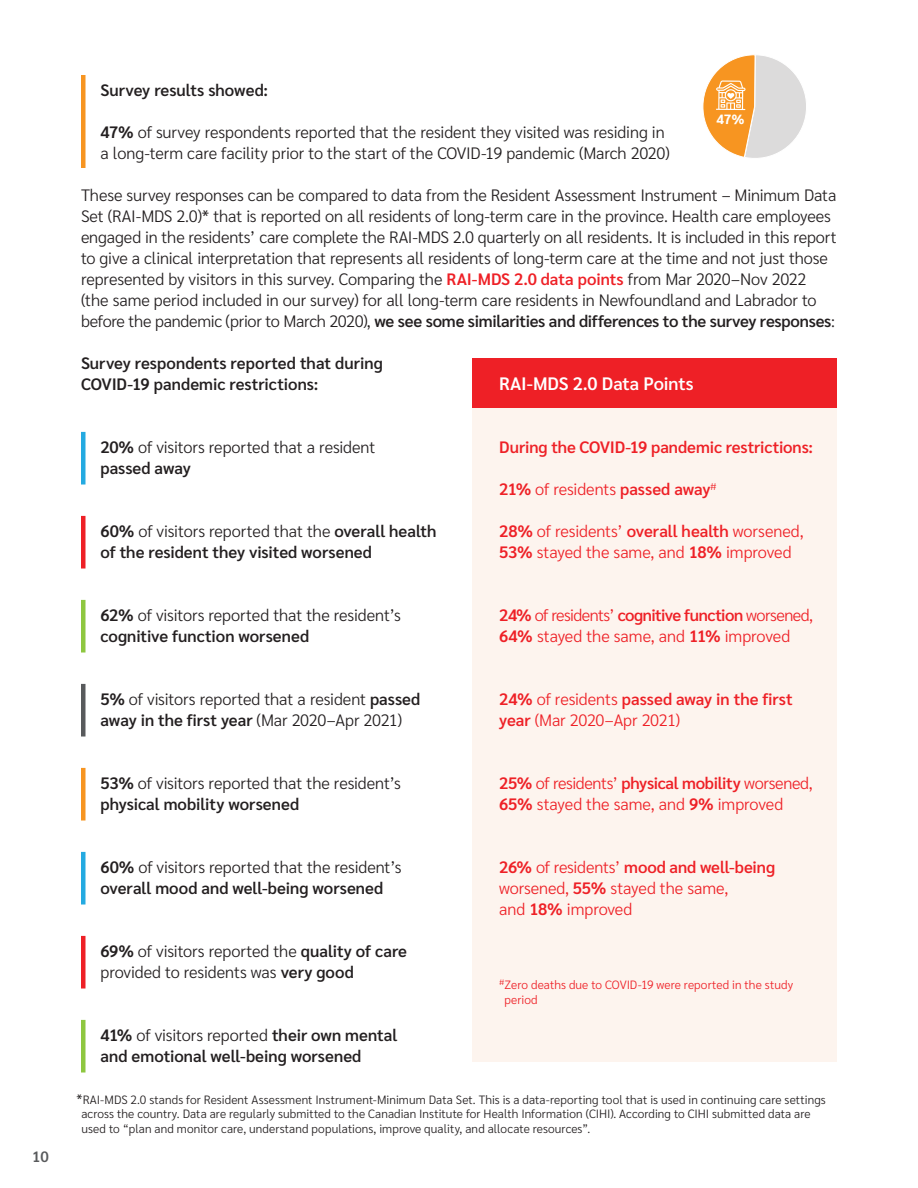
<style>
.page{position:relative;width:918px;height:1188px;background:#fff}
.page>*{position:absolute;margin:0;border:0;box-sizing:border-box;transform-origin:0 0}
.Body_Copy{font:600 18px "Sarabun";letter-spacing:-.005em;color:#fff}
.Body_Copy-2{font:300 16.5px/21px "Sarabun";letter-spacing:-.01em;color:#231f20}
.Body_Copy-3{font:300 16.5px/21px "Sarabun";letter-spacing:-.01em;color:#ee2026}
.Body_Copy-4{font:600 16.5px/21px "Sarabun";color:#231f20}
.Body_Copy-5{font:600 16.5px "Sarabun";letter-spacing:-.01em;color:#ee2026}
.t1{font:600 15px "Sarabun";color:#585a5c}
.Body_Copy-6{font:300 12px/14.4px "Sarabun";letter-spacing:.005em;color:#231f20}
.Body_Copy-7{font:300 12px/14.4px "Sarabun";letter-spacing:.01em;color:#ee2026}
.s1{font-weight:600}
.s2{font-weight:600;color:#ee2026}
.s3{font-weight:300}
.s4{font-size:13.5px}
</style>
<div class="page">
<div style="left:81px;top:75px;width:5px;height:93px;background:#f79521"></div>
<div style="left:81px;top:432px;width:5px;height:53px;background:#24aae1"></div>
<div style="left:81px;top:684px;width:5px;height:53px;background:#585a5c"></div>
<div style="left:81px;top:516px;width:5px;height:53px;background:#ee2026"></div>
<div style="left:81px;top:768px;width:5px;height:53px;background:#f79521"></div>
<div style="left:81px;top:600px;width:5px;height:53px;background:#8ec740"></div>
<div style="left:81px;top:852px;width:5px;height:53px;background:#24aae1"></div>
<div style="left:81px;top:1020px;width:5px;height:53px;background:#8ec740"></div>
<div style="left:81px;top:936px;width:5px;height:53px;background:#ee2026"></div>
<div style="left:472px;top:397px;width:365px;height:665px;background:#fdf4ee"></div>
<div style="left:472px;top:358px;width:365px;height:49px;background:#ee2026"></div>
<svg style="left:703px;top:54px;width:103px;height:104px"></svg>
<p class="t1" style="left:32px;top:1148px;width:18px">10</p>
<p class="Body_Copy-4" style="left:100px;top:80px;width:169px">Survey results showed:</p>
<p class="Body_Copy-2" style="left:100px;top:122px;width:571px"><span class="s1">47%</span> of survey respondents reported that the resident they visited was residing in a long-term care facility prior to the start of the COVID-19 pandemic (March 2020)</p>
<p class="Body_Copy-2" style="left:81px;top:185px;width:757px">These survey responses can be compared to data from the Resident Assessment Instrument – Minimum Data Set (RAI-MDS 2.0)* that is reported on all residents of long-term care in the province. Health care employees engaged in the residents’ care complete the RAI-MDS 2.0 quarterly on all residents. It is included in this report to give a clinical interpretation that represents all residents of long-term care at the time and not just those represented by visitors in this survey. Comparing the <span class="s2">RAI-MDS 2.0 data points</span> from Mar 2020–Nov 2022 (the same period included in our survey) for all long-term care residents in Newfoundland and Labrador to before the pandemic (prior to March 2020), <span class="s1">we see some similarities and differences to the survey responses</span>:</p>
<p class="Body_Copy-4" style="left:81px;top:353px;width:303px">Survey respondents reported that during<br>COVID-19 pandemic restrictions:</p>
<p class="Body_Copy-2" style="left:100px;top:437px;width:276px"><span class="s1">20%</span> of visitors reported that a resident <span class="s1">passed away</span></p>
<p class="Body_Copy-4" style="left:100px;top:521px;width:337px">60% <span class="s3">of visitors reported that the</span> overall health of the resident they visited worsened</p>
<p class="Body_Copy-2" style="left:100px;top:605px;width:302px"><span class="s1">62%</span> of visitors reported that the resident’s <span class="s1">cognitive function worsened</span></p>
<p class="Body_Copy-2" style="left:100px;top:689px;width:321px"><span class="s1">5%</span> of visitors reported that a resident <span class="s1">passed away in the first year</span> (Mar 2020–Apr 2021)</p>
<p class="Body_Copy-2" style="left:100px;top:773px;width:302px"><span class="s1">53%</span> of visitors reported that the resident’s <span class="s1">physical mobility worsened</span></p>
<p class="Body_Copy-4" style="left:100px;top:857px;width:302px">60% <span class="s3">of visitors reported that the resident’s </span>overall mood and well-being worsened</p>
<p class="Body_Copy-2" style="left:100px;top:941px;width:308px"><span class="s1">69%</span> of visitors reported the <span class="s1">quality of care </span>provided to residents was <span class="s1">very good</span></p>
<p class="Body_Copy-4" style="left:100px;top:1025px;width:298px">41% <span class="s3">of visitors reported</span> their own mental and emotional well-being worsened</p>
<p class="Body_Copy" style="left:499px;top:373px;width:196px">RAI-MDS 2.0 Data Points</p>
<p class="Body_Copy-5" style="left:499px;top:438px;width:315px">During the COVID-19 pandemic restrictions:</p>
<p class="Body_Copy-5" style="left:499px;top:480px;width:219px">21% <span class="s3">of residents</span> passed away<sup>#</sup></p>
<p class="Body_Copy-3" style="left:499px;top:521px;width:306px"><span class="s1">28%</span> of residents’ <span class="s1">overall health</span> worsened,<br><span class="s1">53%</span> stayed the same, and <span class="s1">18%</span> improved</p>
<p class="Body_Copy-3" style="left:499px;top:605px;width:315px"><span class="s1">24%</span> of residents’ <span class="s1">cognitive function</span> worsened,<br><span class="s1">64%</span> stayed the same, and <span class="s1">11%</span> improved</p>
<p class="Body_Copy-3" style="left:499px;top:689px;width:295px"><span class="s1">24%</span> of residents <span class="s1">passed away in the first year</span> (Mar 2020–Apr 2021)</p>
<p class="Body_Copy-3" style="left:499px;top:773px;width:315px"><span class="s1">25%</span> of residents’ <span class="s1">physical mobility</span> worsened,<br><span class="s1">65%</span> stayed the same, and <span class="s1">9%</span> improved</p>
<p class="Body_Copy-3" style="left:499px;top:857px;width:277px"><span class="s1">26%</span> of residents’ <span class="s1">mood and well-being </span>worsened, <span class="s1">55%</span> stayed the same,<br>and <span class="s1">18%</span> improved</p>
<p class="Body_Copy-7" style="left:505px;top:978px;width:290px;text-indent:-5px"><sup>#</sup>Zero deaths due to COVID-19 were reported in the study period</p>
<p class="Body_Copy-6" style="left:81px;top:1093px;width:746px;text-indent:-5px"><span class="s4">*</span>RAI-MDS 2.0 stands for Resident Assessment Instrument-Minimum Data Set. This is a data-reporting tool that is used in continuing care settings across the country. Data are regularly submitted to the Canadian Institute for Health Information (CIHI). According to CIHI submitted data are used to “plan and monitor care, understand populations, improve quality, and allocate resources”.</p>
</div>
